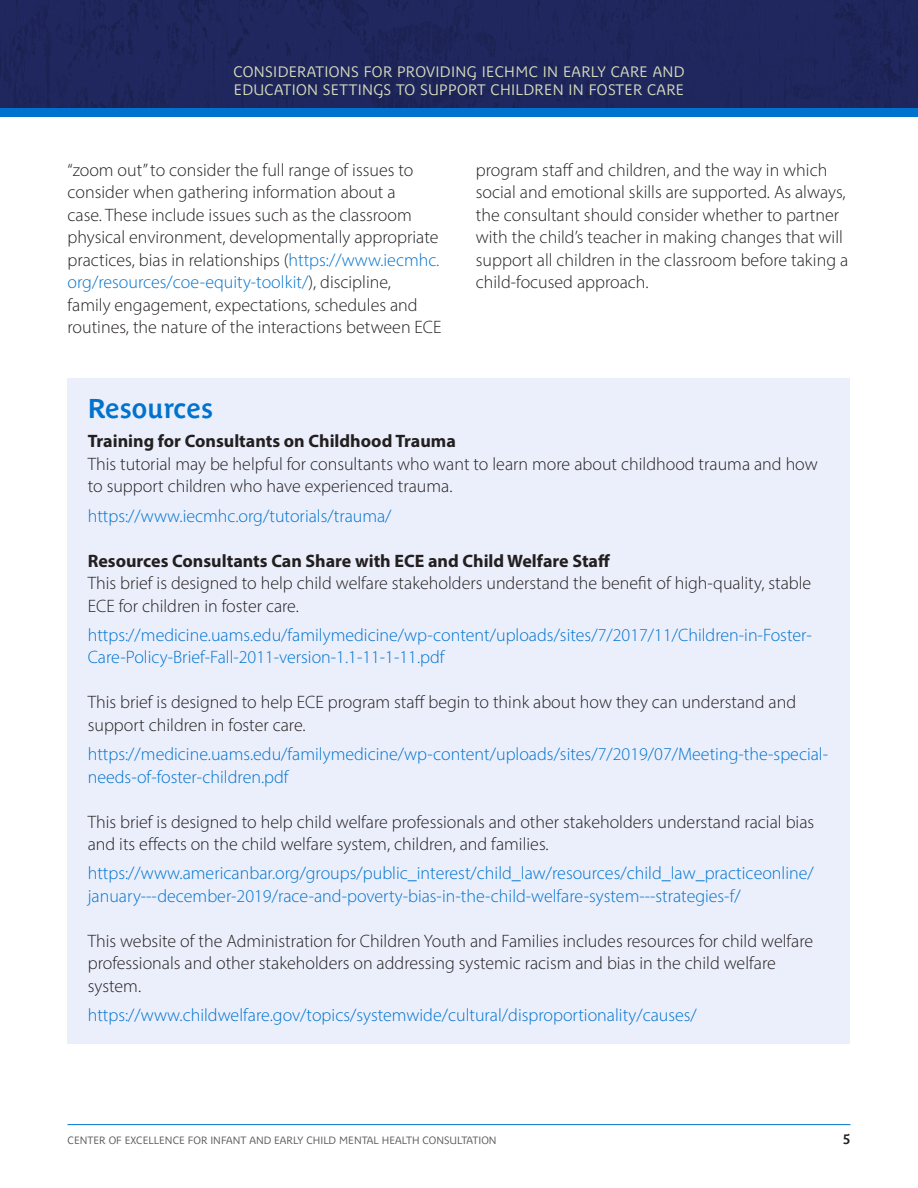
<style>
.page{position:relative;width:918px;height:1188px;background:#fff}
.page>*{position:absolute;margin:0;border:0;box-sizing:border-box;transform-origin:0 0}
.t1{font:700 27px "Parisine Plus Std Gris";color:#0073ce}
.Body{font:300 18px/22.5px "Myriad Pro";color:#231f20}
.Body-2{font:300 18px/22.5px "Myriad Pro";color:#0073ce}
.Body-3{font:700 18px "Myriad Pro";color:#231f20}
.t2{font:15px/18px "Parisine Plus Std Gris";letter-spacing:.02em;color:#d6dbbb}
.t3{font:700 13.5px "Parisine Plus Std Gris";color:#231f20}
.t4{font:10.5px "Parisine Plus Std Gris";color:#57585a}
.s1{color:#0073ce}
</style>
<div class="page">
<div style="left:0;top:108px;width:918px;height:9px;background:#0073ce"></div>
<div style="left:0;top:0;width:918px;height:108px;background:#222a64"></div>
<hr style="left:68px;top:1124px;width:782px;height:1px;background:#0073ce">
<div style="left:68px;top:378px;width:782px;height:666px;background:#ebeffb"></div>
<p class="t2" style="left:233px;top:62px;width:453px">CONSIDERATIONS FOR PROVIDING IECHMC IN EARLY CARE AND<br>EDUCATION SETTINGS TO SUPPORT CHILDREN IN FOSTER CARE</p>
<p class="Body" style="left:68px;top:158px;width:376px">“zoom out” to consider the full range of issues to consider when gathering information about a<br>case. These include issues such as the classroom physical environment, developmentally appropriate practices, bias in relationships (<span class="s1">https://www.iecmhc. org/resources/coe-equity-toolkit/</span>), discipline,<br>family engagement, expectations, schedules and routines, the nature of the interactions between ECE</p>
<p class="Body" style="left:476px;top:158px;width:374px">program staff and children, and the way in which social and emotional skills are supported. As always, the consultant should consider whether to partner with the child’s teacher in making changes that will support all children in the classroom before taking a child-focused approach.</p>
<h1 class="t1" style="left:88px;top:393px;width:127px">Resources</h1>
<p class="Body-3" style="left:88px;top:430px;width:370px">Training for Consultants on Childhood Trauma</p>
<p class="Body" style="left:88px;top:453px;width:732px">This tutorial may be helpful for consultants who want to learn more about childhood trauma and how to support children who have experienced trauma.</p>
<p class="Body-2" style="left:88px;top:504px;width:305px">https://www.iecmhc.org/tutorials/trauma/</p>
<p class="Body-3" style="left:88px;top:549px;width:524px">Resources Consultants Can Share with ECE and Child Welfare Staff</p>
<p class="Body" style="left:88px;top:572px;width:725px">This brief is designed to help child welfare stakeholders understand the benefit of high-quality, stable<br>ECE for children in foster care.</p>
<p class="Body-2" style="left:88px;top:624px;width:725px">https://medicine.uams.edu/familymedicine/wp-content/uploads/sites/7/2017/11/Children-in-Foster-<br>Care-Policy-Brief-Fall-2011-version-1.1-11-1-11.pdf</p>
<p class="Body" style="left:88px;top:691px;width:710px">This brief is designed to help ECE program staff begin to think about how they can understand and support children in foster care.</p>
<p class="Body-2" style="left:88px;top:743px;width:742px">https://medicine.uams.edu/familymedicine/wp-content/uploads/sites/7/2019/07/Meeting-the-special&shy;needs-of-foster-children.pdf</p>
<p class="Body" style="left:88px;top:810px;width:728px">This brief is designed to help child welfare professionals and other stakeholders understand racial bias and its effects on the child welfare system, children, and families.</p>
<p class="Body-2" style="left:88px;top:862px;width:728px">https://www.americanbar.org/groups/public_interest/child_law/resources/child_law_practiceonline/ january---december-2019/race-and-poverty-bias-in-the-child-welfare-system---strategies-f/</p>
<p class="Body" style="left:88px;top:930px;width:727px">This website of the Administration for Children Youth and Families includes resources for child welfare professionals and other stakeholders on addressing systemic racism and bias in the child welfare system.</p>
<p class="Body-2" style="left:88px;top:1004px;width:611px">https://www.childwelfare.gov/topics/systemwide/cultural/disproportionality/causes/</p>
<p class="t4" style="left:68px;top:1134px;width:431px">CENTER OF EXCELLENCE FOR INFANT AND EARLY CHILD MENTAL HEALTH CONSULTATION</p>
<p class="t3" style="left:843px;top:1131px;width:9px">5</p>
</div>
